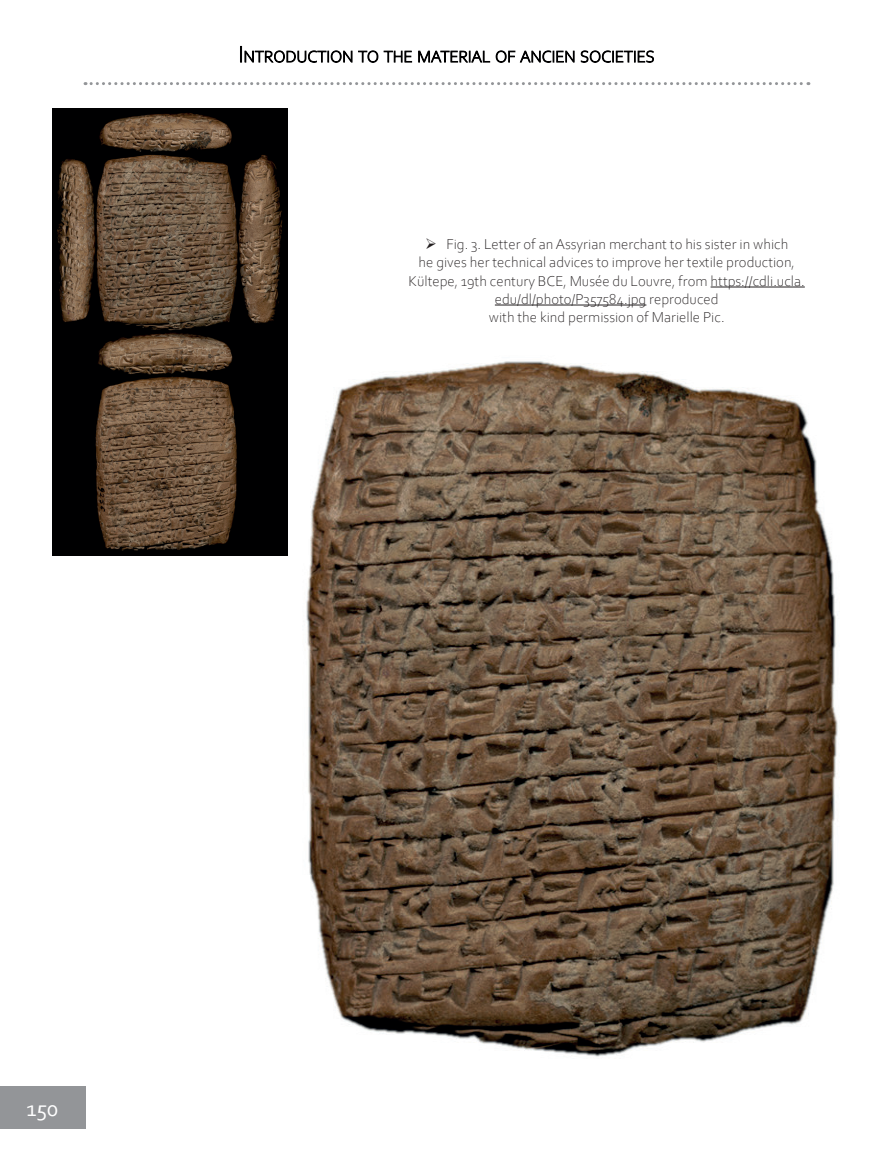
<style>
.page{position:relative;width:893px;height:1149px;background:#fff}
.page>*{position:absolute;margin:0;border:0;box-sizing:border-box;transform-origin:0 0}
.t1{font:22.5px "Corbel";color:#fff}
.t2{font:300 16.8px "Corbel";color:#000001}
.t3{font:300 15px "Corbel";color:#231f20}
.s1{font-size:24px}
</style>
<div class="page">
<div style="left:0;top:1085px;width:85px;height:43px;background:#939598"></div>
<svg style="left:85px;top:82px;width:724px;height:3px"></svg>
<hr style="left:711px;top:287px;width:94px;height:1px;background:#231f20">
<hr style="left:495px;top:305px;width:151px;height:1px;background:#231f20">
<img style="left:287px;top:355px;width:551px;height:702px">
<img style="left:53px;top:108px;width:234px;height:447px">
<p class="t2" style="left:238px;top:46px;width:418px"><span class="s1">I</span>NTRODUCTION TO THE MATERIAL OF ANCI EN SOCI ETI ES</p>
<p class="t3" style="left:446px;top:235px;width:343px">Fig. 3. Letter of an Assyrian merchant to his sister in which</p>
<p class="t3" style="left:419px;top:253px;width:378px">he gives her technical advices to improve her textile production,</p>
<p class="t3" style="left:409px;top:271px;width:398px">Kültepe, 19th century BCE, Musée du Louvre, from https://cdli.ucla.</p>
<p class="t3" style="left:495px;top:289px;width:225px">edu/dl/photo/P357584.jpg reproduced</p>
<p class="t3" style="left:489px;top:307px;width:237px">with the kind permission of Marielle Pic.</p>
<h1 class="t1" style="left:27px;top:1094px;width:34px">150</h1>
</div>
